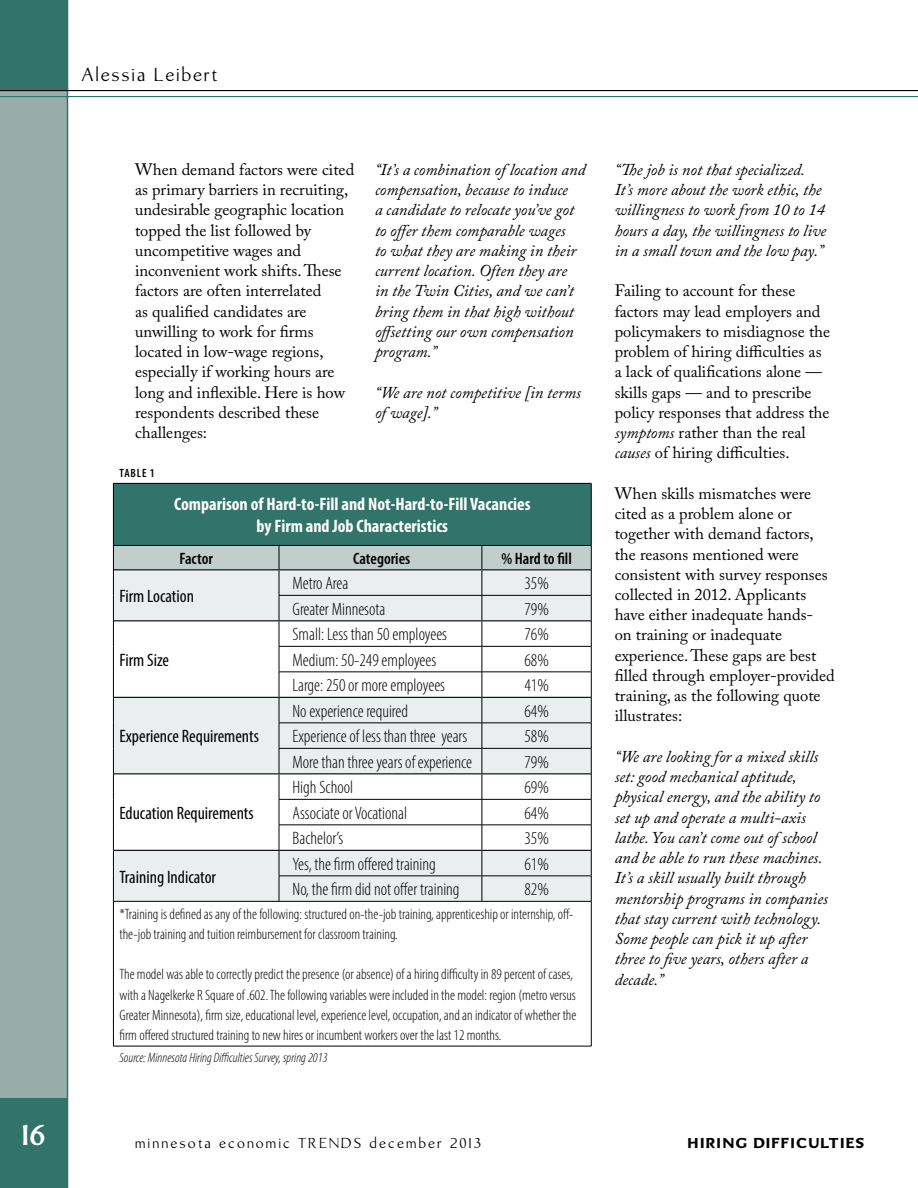
<style>
.page{position:relative;width:918px;height:1188px;background:#fff}
.page>*{position:absolute;margin:0;border:0;box-sizing:border-box;transform-origin:0 0}
.t1{font:700 30px "Brinar";color:#fff}
.t2{font:19.5px "Brinar";letter-spacing:.1em;color:#000}
.TABLE_body{font:300 condensed 18px "Myriad Pro";color:#000}
.TABLE_body-2{font:condensed 18px "Myriad Pro";color:#000}
.TABLE_head{font:700 condensed 18px/21.6px "Myriad Pro";color:#fff;text-align:center}
.Body{font:16.5px/20.2px "Adobe Caslon Pro";color:#000}
.Body-2{font:italic 16.5px/20.2px "Adobe Caslon Pro";color:#000}
.TABLE_head_sub{font:600 condensed 16.5px "Myriad Pro";color:#000}
.TABLE_body-3{font:300 condensed 15px/20.2px "Myriad Pro";color:#000}
.t3{font:15px "Brinar";letter-spacing:.15em;color:#000}
.t4{font:900 15px "Brinar";letter-spacing:.105em;color:#000}
.Source{font:italic 300 condensed 13.5px "Myriad Pro";color:#000}
.TABLE___CHART{font:600 condensed 12px "Myriad Pro";letter-spacing:.07em;color:#000}
.s1{font-style:italic}
</style>
<div class="page">
<div style="left:0;top:1098px;width:68px;height:90px;background:#32736a"></div>
<div style="left:0;top:0;width:68px;height:90px;background:#32736a"></div>
<div style="left:0;top:90px;width:68px;height:1008px;background:#98adaa"></div>
<hr style="left:67px;top:0;width:1px;height:1188px;background:#32736a">
<div style="left:113px;top:483px;width:478px;height:62px;background:#32736a"></div>
<hr style="left:113px;top:483px;width:166px;height:1px;background:#000">
<hr style="left:113px;top:484px;width:1px;height:61px;background:#000">
<hr style="left:279px;top:483px;width:203px;height:1px;background:#000">
<hr style="left:482px;top:483px;width:109px;height:1px;background:#000">
<hr style="left:591px;top:484px;width:1px;height:61px;background:#000">
<svg style="left:113px;top:545px;width:479px;height:356px"></svg>
<hr style="left:113px;top:901px;width:166px;height:1px;background:#000">
<hr style="left:113px;top:902px;width:1px;height:144px;background:#000">
<hr style="left:279px;top:901px;width:203px;height:1px;background:#000">
<hr style="left:482px;top:901px;width:109px;height:1px;background:#000">
<hr style="left:591px;top:902px;width:1px;height:144px;background:#000">
<hr style="left:113px;top:1046px;width:166px;height:1px;background:#000">
<hr style="left:279px;top:1046px;width:203px;height:1px;background:#000">
<hr style="left:482px;top:1046px;width:109px;height:1px;background:#000">
<hr style="left:114px;top:620px;width:165px;height:1px;background:#000">
<hr style="left:279px;top:620px;width:203px;height:1px;background:#000">
<hr style="left:482px;top:620px;width:109px;height:1px;background:#000">
<hr style="left:114px;top:697px;width:165px;height:1px;background:#000">
<hr style="left:279px;top:697px;width:203px;height:1px;background:#000">
<hr style="left:482px;top:697px;width:109px;height:1px;background:#000">
<hr style="left:114px;top:773px;width:165px;height:1px;background:#000">
<hr style="left:279px;top:773px;width:203px;height:1px;background:#000">
<hr style="left:482px;top:773px;width:109px;height:1px;background:#000">
<hr style="left:279px;top:850px;width:203px;height:1px;background:#000">
<hr style="left:482px;top:850px;width:109px;height:1px;background:#000">
<hr style="left:114px;top:850px;width:165px;height:1px;background:#000">
<hr style="left:114px;top:569px;width:165px;height:1px;background:#000">
<hr style="left:279px;top:569px;width:203px;height:1px;background:#000">
<hr style="left:482px;top:569px;width:109px;height:1px;background:#000">
<hr style="left:0;top:96px;width:918px;height:1px;background:#32736a">
<hr style="left:0;top:90px;width:918px;height:1px;background:#000">
<p class="t2" style="left:81px;top:64px;width:138px">Alessia Leibert</p>
<h3 class="Body" style="left:135px;top:159px;width:221px">When demand factors were cited as primary barriers in recruiting, undesirable geographic location topped the list followed by uncompetitive wages and inconvenient work shifts. These factors are often interrelated<br>as qualified candidates are unwilling to work for firms located in low-wage regions, especially if working hours are long and inflexible. Here is how respondents described these challenges:</h3>
<p class="TABLE___CHART" style="left:120px;top:466px;width:37px">TABLE 1</p>
<h3 class="Body-2" style="left:375px;top:159px;width:212px">“It’s a combination of location and compensation, because to induce<br>a candidate to relocate you’ve got to offer them comparable wages<br>to what they are making in their current location. Often they are<br>in the Twin Cities, and we can’t bring them in that high without offsetting our own compensation program.”</h3>
<h3 class="Body-2" style="left:375px;top:382px;width:207px">“We are not competitive [in terms of wage].”</h3>
<p class="TABLE_head" style="left:174px;top:493px;width:358px">Comparison of Hard-to-Fill and Not-Hard-to-Fill Vacancies by Firm and Job Characteristics</p>
<p class="TABLE_head_sub" style="left:179px;top:548px;width:35px">Factor</p>
<p class="TABLE_head_sub" style="left:353px;top:548px;width:59px">Categories</p>
<p class="TABLE_head_sub" style="left:501px;top:548px;width:72px">% Hard to fill</p>
<p class="TABLE_body-2" style="left:119px;top:585px;width:76px">Firm Location</p>
<p class="TABLE_body" style="left:293px;top:573px;width:57px">Metro Area</p>
<p class="TABLE_body" style="left:524px;top:573px;width:26px">35%</p>
<p class="TABLE_body" style="left:293px;top:598px;width:94px">Greater Minnesota</p>
<p class="TABLE_body" style="left:524px;top:598px;width:26px">79%</p>
<p class="TABLE_body-2" style="left:119px;top:649px;width:51px">Firm Size</p>
<p class="TABLE_body-2" style="left:119px;top:726px;width:141px">Experience Requirements</p>
<p class="TABLE_body-2" style="left:119px;top:802px;width:136px">Education Requirements</p>
<p class="TABLE_body" style="left:293px;top:624px;width:156px">Small: Less than 50 employees</p>
<p class="TABLE_body" style="left:524px;top:624px;width:26px">76%</p>
<p class="TABLE_body" style="left:293px;top:649px;width:145px">Medium: 50-249 employees</p>
<p class="TABLE_body" style="left:524px;top:649px;width:26px">68%</p>
<p class="TABLE_body" style="left:293px;top:675px;width:154px">Large: 250 or more employees</p>
<p class="TABLE_body" style="left:524px;top:675px;width:26px">41%</p>
<p class="TABLE_body" style="left:293px;top:700px;width:117px">No experience required</p>
<p class="TABLE_body" style="left:524px;top:700px;width:26px">64%</p>
<p class="TABLE_body" style="left:293px;top:726px;width:176px">Experience of less than three years</p>
<p class="TABLE_body" style="left:524px;top:726px;width:26px">58%</p>
<p class="TABLE_body" style="left:293px;top:751px;width:181px">More than three years of experience</p>
<p class="TABLE_body" style="left:524px;top:751px;width:26px">79%</p>
<p class="TABLE_body" style="left:293px;top:777px;width:62px">High School</p>
<p class="TABLE_body" style="left:524px;top:777px;width:26px">69%</p>
<p class="TABLE_body" style="left:293px;top:802px;width:116px">Associate or Vocational</p>
<p class="TABLE_body" style="left:524px;top:802px;width:26px">64%</p>
<p class="TABLE_body" style="left:293px;top:828px;width:52px">Bachelor’s</p>
<p class="TABLE_body" style="left:524px;top:828px;width:26px">35%</p>
<p class="TABLE_body" style="left:293px;top:853px;width:145px">Yes, the firm offered training</p>
<p class="TABLE_body" style="left:524px;top:853px;width:26px">61%</p>
<p class="TABLE_body" style="left:293px;top:879px;width:169px">No, the firm did not offer training</p>
<p class="TABLE_body" style="left:524px;top:879px;width:26px">82%</p>
<p class="TABLE_body-3" style="left:119px;top:903px;width:456px">*Training is defined as any of the following: structured on-the-job training, apprenticeship or internship, off&shy;the-job training and tuition reimbursement for classroom training.</p>
<p class="TABLE_body-3" style="left:119px;top:964px;width:459px">The model was able to correctly predict the presence (or absence) of a hiring difficulty in 89 percent of cases, with a Nagelkerke R Square of .602. The following variables were included in the model: region (metro versus Greater Minnesota), firm size, educational level, experience level, occupation, and an indicator of whether the firm offered structured training to new hires or incumbent workers over the last 12 months.</p>
<p class="Source" style="left:119px;top:1050px;width:210px">Source: Minnesota Hiring Difficulties Survey, spring 2013</p>
<p class="TABLE_body-2" style="left:120px;top:866px;width:98px">Training Indicator</p>
<h3 class="Body-2" style="left:615px;top:159px;width:213px">“The job is not that specialized.<br>It’s more about the work ethic, the willingness to work from 10 to 14 hours a day, the willingness to live in a small town and the low pay.”</h3>
<h3 class="Body" style="left:615px;top:280px;width:217px">Failing to account for these factors may lead employers and policymakers to misdiagnose the problem of hiring difficulties as a lack of qualifications alone — skills gaps — and to prescribe policy responses that address the <span class="s1">symptoms</span> rather than the real <span class="s1">causes</span> of hiring difficulties.</h3>
<h3 class="Body" style="left:615px;top:483px;width:222px">When skills mismatches were cited as a problem alone or together with demand factors, the reasons mentioned were consistent with survey responses collected in 2012. Applicants have either inadequate hands-<br>on training or inadequate experience. These gaps are best filled through employer-provided training, as the following quote illustrates:</h3>
<h3 class="Body-2" style="left:615px;top:746px;width:215px">“We are looking for a mixed skills set: good mechanical aptitude, physical energy, and the ability to set up and operate a multi-axis lathe. You can’t come out of school and be able to run these machines.<br>It’s a skill usually built through mentorship programs in companies that stay current with technology.<br>Some people can pick it up after three to five years, others after a decade.”</h3>
<h1 class="t1" style="left:22px;top:1119px;width:25px">16</h1>
<p class="t3" style="left:135px;top:1134px;width:348px">minnesota economic TRENDS december 2013</p>
<p class="t4" style="left:688px;top:1134px;width:178px">HIRING DIFFICULTIES</p>
</div>
